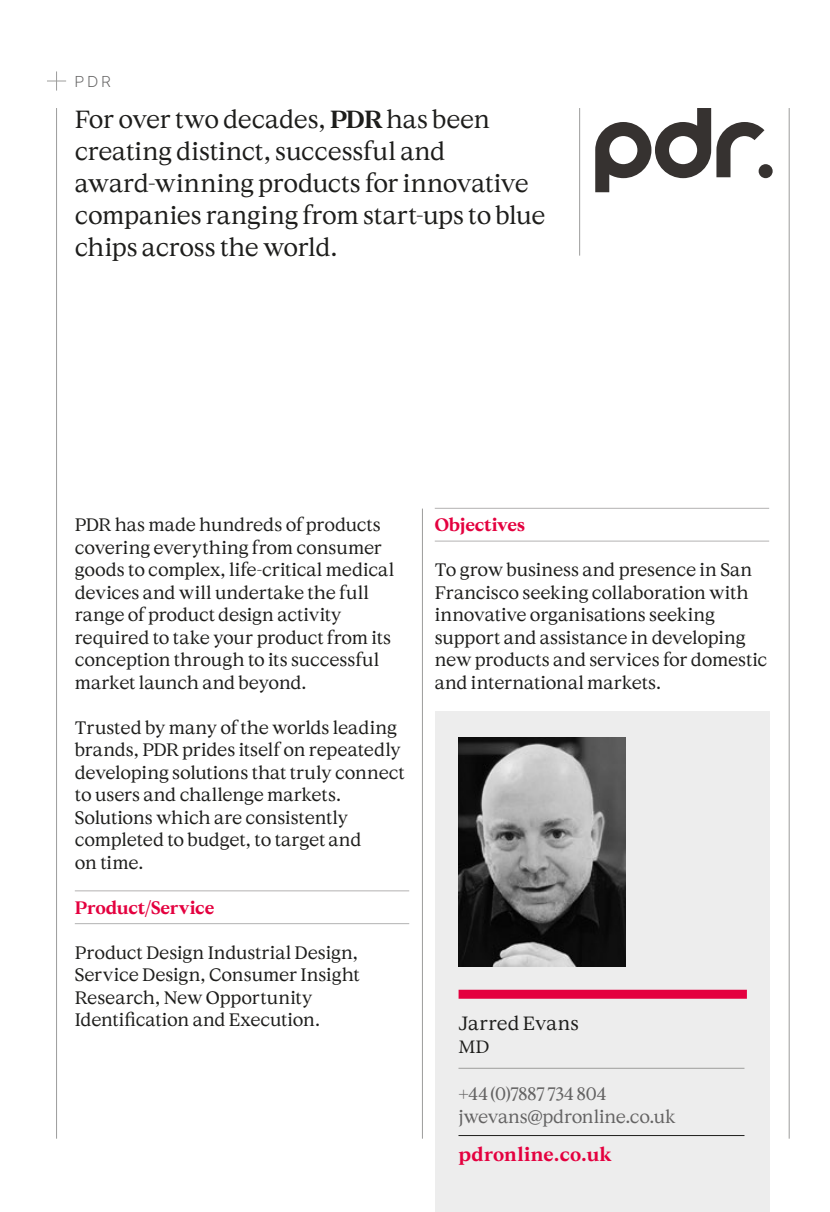
<style>
.page{position:relative;width:830px;height:1212px;background:#fff}
.page>*{position:absolute;margin:0;border:0;box-sizing:border-box;transform-origin:0 0}
.StandFirst_Serif_16{font:24.75px/31.9px "Wales Serif";letter-spacing:-.01em;color:#1d1d1b}
.URL{font:700 19.12px "Wales Serif";letter-spacing:.02em;color:#e4003f}
.StandFirst_Serif_16-2{font:19.12px "Wales Serif";letter-spacing:.005em;color:#1d1d1b}
._03_Name_Line{font:19.12px "Minion Pro";color:#1d1d1b}
._02_Body{font:18px/22.5px "Wales Serif";letter-spacing:-.01em;color:#1d1d1b}
._02_Body-2{font:18px/22.9px "Wales Serif";letter-spacing:-.02em;color:#646363}
._01_Red_Title_Line{font:700 18px "Wales Serif";letter-spacing:-.01em;color:#e4003f}
.t1{font:300 15.75px "Wales Sans Headline";color:#646363}
.s1{font-weight:700}
</style>
<div class="page">
<hr style="left:75px;top:890px;width:334px;height:1px;background:#b3b2b2">
<hr style="left:75px;top:923px;width:334px;height:1px;background:#b3b2b2">
<hr style="left:434px;top:508px;width:334px;height:1px;background:#b3b2b2">
<hr style="left:434px;top:541px;width:334px;height:1px;background:#b3b2b2">
<hr style="left:422px;top:509px;width:1px;height:630px;background:#9d9d9c">
<hr style="left:788px;top:108px;width:1px;height:1031px;background:#9d9d9c">
<hr style="left:56px;top:108px;width:1px;height:1031px;background:#9d9d9c">
<svg style="left:47px;top:71px;width:19px;height:20px"></svg>
<hr style="left:579px;top:108px;width:1px;height:148px;background:#9d9d9c">
<div style="left:758px;top:164px;width:14px;height:14px;background:#363230;border-radius:50%"></div>
<svg style="left:595px;top:108px;width:115px;height:84px"></svg>
<svg style="left:716px;top:122px;width:48px;height:55px"></svg>
<div style="left:435px;top:711px;width:334px;height:501px;background:#ededed"></div>
<div style="left:458px;top:990px;width:288px;height:9px;background:#e4003f"></div>
<img style="left:458px;top:737px;width:167px;height:230px">
<hr style="left:458px;top:1068px;width:286px;height:1px;background:#9d9d9c">
<hr style="left:458px;top:1135px;width:286px;height:1px;background:#1d1d1b">
<p class="t1" style="left:75px;top:71px;width:37px">PDR</p>
<p class="StandFirst_Serif_16" style="left:75px;top:103px;width:472px">For over two decades, <span class="s1">PDR</span> has been creating distinct, successful and award-winning products for innovative companies ranging from start-ups to blue chips across the world.</p>
<p class="_02_Body" style="left:75px;top:513px;width:321px">PDR has made hundreds of products covering everything from consumer goods to complex, life-critical medical devices and will undertake the full range of product design activity required to take your product from its conception through to its successful market launch and beyond.</p>
<p class="_02_Body" style="left:75px;top:716px;width:331px">Trusted by many of the worlds leading brands, PDR prides itself on repeatedly developing solutions that truly connect to users and challenge markets.<br>Solutions which are consistently completed to budget, to target and<br>on time.</p>
<p class="_01_Red_Title_Line" style="left:75px;top:896px;width:141px">Product/Service</p>
<p class="_02_Body" style="left:75px;top:941px;width:286px">Product Design Industrial Design,<br>Service Design, Consumer Insight<br>Research, New Opportunity<br>Identification and Execution.</p>
<p class="_01_Red_Title_Line" style="left:434px;top:514px;width:92px">Objectives</p>
<p class="_02_Body" style="left:434px;top:558px;width:334px">To grow business and presence in San Francisco seeking collaboration with innovative organisations seeking support and assistance in developing new products and services for domestic and international markets.</p>
<p class="StandFirst_Serif_16-2" style="left:458px;top:1011px;width:122px">Jarred Evans</p>
<p class="_03_Name_Line" style="left:458px;top:1033px;width:33px">MD</p>
<p class="_02_Body-2" style="left:458px;top:1081px;width:219px">+44 (0)7887 734 804 jwevans@pdronline.co.uk</p>
<p class="URL" style="left:458px;top:1143px;width:155px">pdronline.co.uk</p>
</div>
